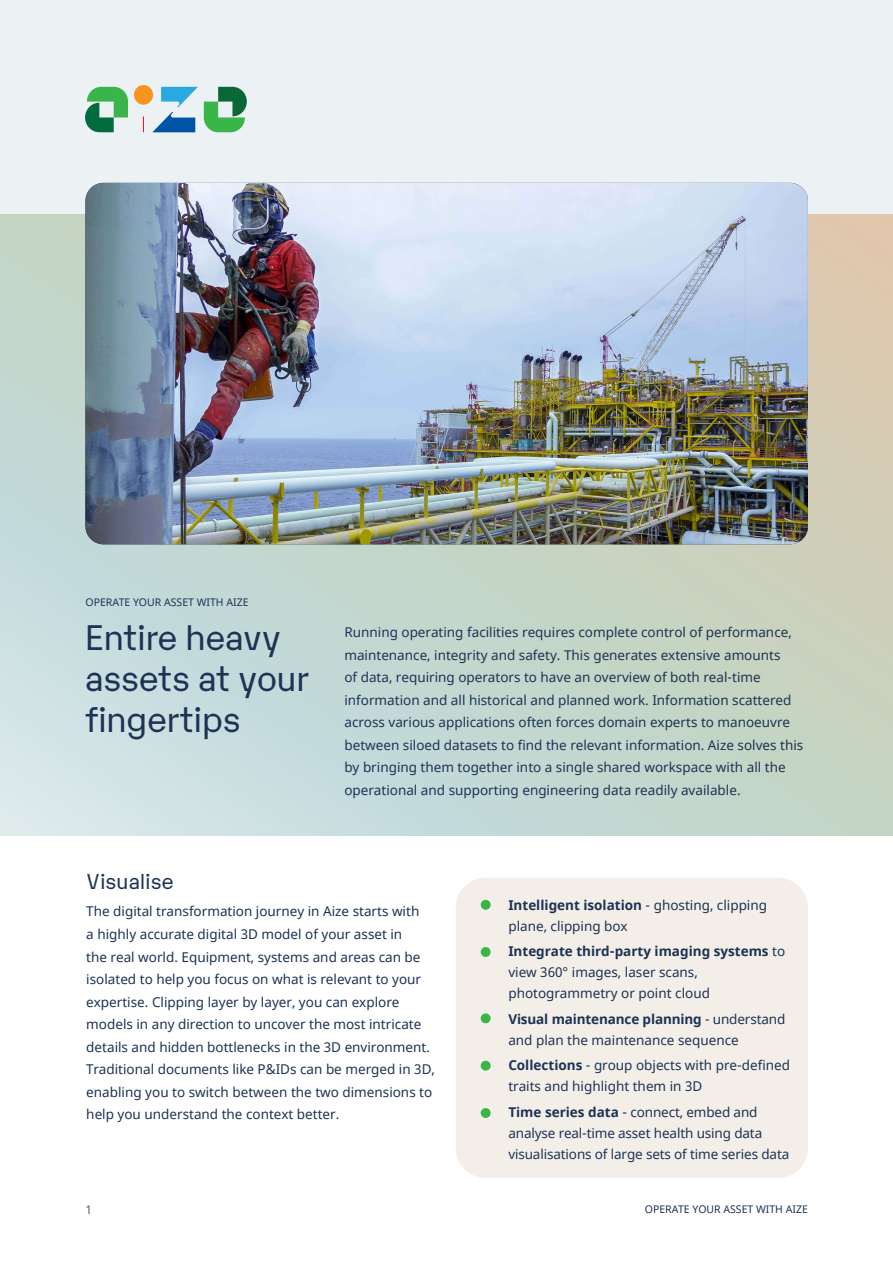
<style>
.page{position:relative;width:893px;height:1263px;background:#fff}
.page>*{position:absolute;margin:0;border:0;box-sizing:border-box;transform-origin:0 0}
.t1{font:34.5px/41.4px "Karelia";color:#1c3354}
.t2{font:21px "Karelia Aize";letter-spacing:.01em;color:#1c3354}
.t3{font:13.5px/22.5px "Noto Sans";color:#1c3354}
.t4{font:12px "Noto Sans";color:#55626a}
.t5{font:10.5px "Noto Sans";color:#1c3354}
.s1{font-weight:700}
</style>
<div class="page">
<div style="left:0;top:0;width:893px;height:823px;background:#ecf2f3"></div>
<svg style="left:0;top:215px;width:893px;height:621px;background:#c8d7ce"></svg>
<div style="left:134px;top:85px;width:19px;height:20px;background:#f7941e;border-radius:50%"></div>
<svg style="left:143px;top:116px;width:1px;height:16px"></svg>
<svg style="left:85px;top:87px;width:43px;height:45px"></svg>
<svg style="left:204px;top:87px;width:43px;height:45px"></svg>
<svg style="left:152px;top:87px;width:46px;height:45px"></svg>
<img style="left:85px;top:183px;width:723px;height:361px">
<div style="left:456px;top:878px;width:352px;height:300px;background:#f3eee8;border-radius:30px"></div>
<div style="left:481px;top:900px;width:10px;height:10px;background:#39b54a;border-radius:50%"></div>
<div style="left:481px;top:947px;width:10px;height:10px;background:#39b54a;border-radius:50%"></div>
<div style="left:481px;top:1013px;width:10px;height:10px;background:#39b54a;border-radius:50%"></div>
<div style="left:481px;top:1061px;width:10px;height:10px;background:#39b54a;border-radius:50%"></div>
<div style="left:481px;top:1108px;width:10px;height:10px;background:#39b54a;border-radius:50%"></div>
<p class="t5" style="left:85px;top:594px;width:165px">OPERATE YOUR ASSET WITH AIZE</p>
<h1 class="t1" style="left:85px;top:614px;width:226px">Entire heavy assets at your fingertips</h1>
<p class="t3" style="left:344px;top:622px;width:460px">Running operating facilities requires complete control of performance, maintenance, integrity and safety. This generates extensive amounts<br>of data, requiring operators to have an overview of both real-time information and all historical and planned work. Information scattered across various applications often forces domain experts to manoeuvre between siloed datasets to find the relevant information. Aize solves this by bringing them together into a single shared workspace with all the operational and supporting engineering data readily available.</p>
<h2 class="t2" style="left:86px;top:867px;width:89px">Visualise</h2>
<p class="t3" style="left:86px;top:901px;width:350px">The digital transformation journey in Aize starts with<br>a highly accurate digital 3D model of your asset in<br>the real world. Equipment, systems and areas can be isolated to help you focus on what is relevant to your expertise. Clipping layer by layer, you can explore models in any direction to uncover the most intricate details and hidden bottlenecks in the 3D environment.<br>Traditional documents like P&amp;IDs can be merged in 3D, enabling you to switch between the two dimensions to help you understand the context better.</p>
<p class="t3" style="left:508px;top:895px;width:260px;line-height:21px;text-indent:-27px"><span class="s1">• Intelligent isolation</span> - ghosting, clipping plane, clipping box</p>
<p class="t3" style="left:508px;top:941px;width:278px;line-height:21px;text-indent:-27px"><span class="s1">• Integrate third-party imaging systems</span> to view 360° images, laser scans, photogrammetry or point cloud</p>
<p class="t3" style="left:508px;top:1009px;width:278px;line-height:21px;text-indent:-27px"><span class="s1">• Visual maintenance planning</span> - understand and plan the maintenance sequence</p>
<p class="t3" style="left:508px;top:1055px;width:283px;line-height:21px;text-indent:-27px"><span class="s1">• Collections</span> - group objects with pre-defined traits and highlight them in 3D</p>
<p class="t3" style="left:508px;top:1102px;width:282px;line-height:21px;text-indent:-27px"><span class="s1">• Time series data</span> - connect, embed and analyse real-time asset health using data visualisations of large sets of time series data</p>
<p class="t4" style="left:85px;top:1201px;width:8px">1</p>
<p class="t5" style="left:645px;top:1201px;width:165px">OPERATE YOUR ASSET WITH AIZE</p>
</div>
